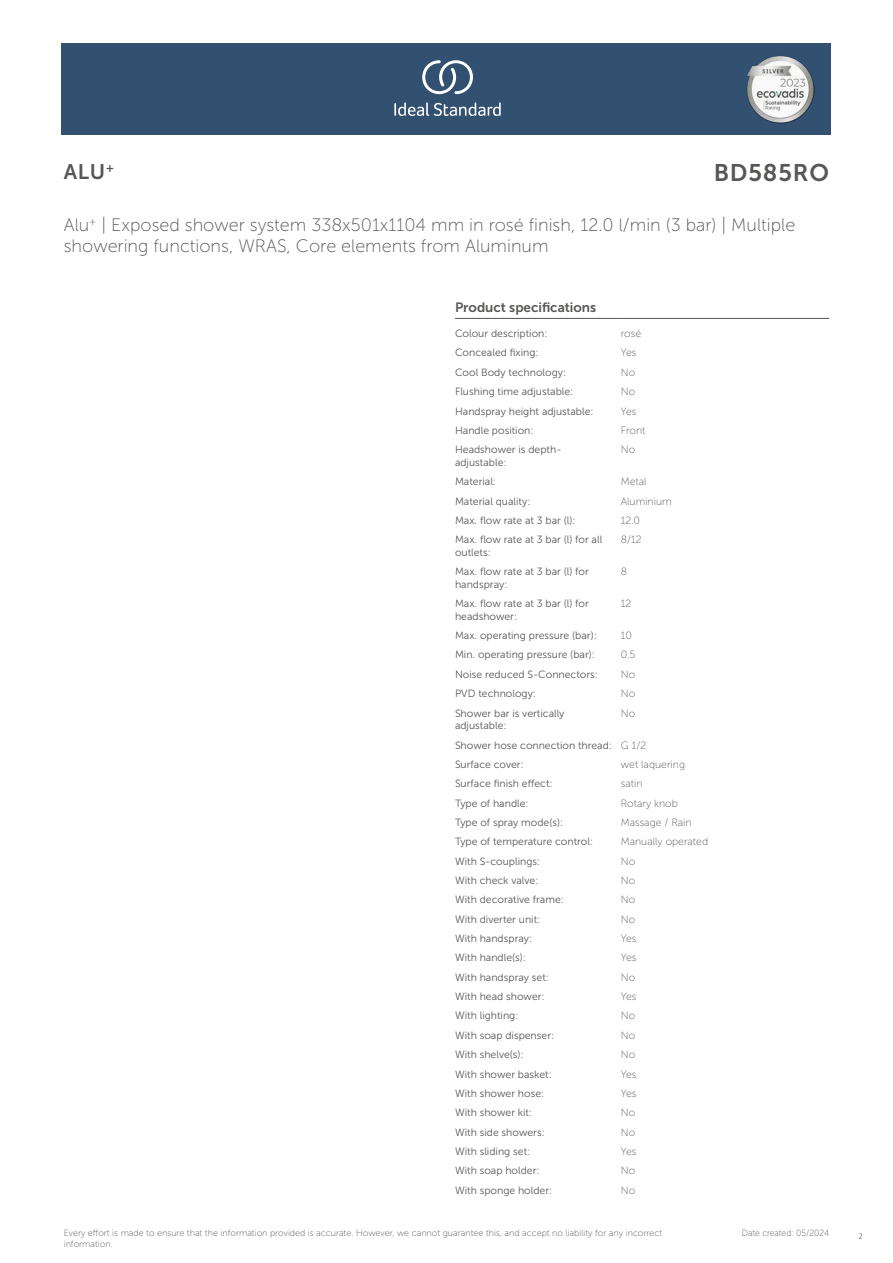
<style>
.page{position:relative;width:893px;height:1263px;background:#fff}
.page>*{position:absolute;margin:0;border:0;box-sizing:border-box;transform-origin:0 0}
.t1{font:24px "Museo Sans 700";letter-spacing:.035em;color:#575756}
.t2{font:21px "Museo Sans 700";color:#575756}
.t3{font:18px/21.6px "Museo Sans 100";color:#575756}
.t4{font:13.5px "Museo Sans 700";color:#575756}
.t5{font:10.5px/12.6px "Museo Sans 300";color:#575756}
.t6{font:10.5px "Museo Sans 100";color:#575756}
.t7{font:9px/10.8px "Museo Sans 100";color:#575756}
.t8{font:9px "Museo Sans 100";color:#575756;scale:.95 1}
.t9{font:300 9px "Calibri";color:#575756;scale:.95 1}
.s1{font-family:"Museo Sans 100"}
</style>
<div class="page">
<div style="left:62px;top:43px;width:769px;height:91px;background:#325070"></div>
<hr style="left:455px;top:318px;width:166px;height:1px;background:#575756">
<hr style="left:621px;top:318px;width:208px;height:1px;background:#575756">
<svg style="left:394px;top:102px;width:107px;height:14px"></svg>
<svg style="left:422px;top:60px;width:51px;height:34px"></svg>
<img style="left:746px;top:56px;width:68px;height:67px">
<h2 class="t2" style="left:64px;top:160px;width:52px">ALU<sup>+</sup></h2>
<h1 class="t1" style="left:714px;top:160px;width:117px">BD585RO</h1>
<h3 class="t3" style="left:64px;top:214px;width:733px">Alu<sup>+</sup> | Exposed shower system 338x501x1104 mm in rosé finish, 12.0 l/min (3 bar) | Multiple showering functions, WRAS, Core elements from Aluminum</h3>
<p class="t4" style="left:455px;top:300px;width:143px">Product specifications</p>
<p class="t5" style="left:455px;top:327px;width:94px">Colour description:</p>
<p class="t6" style="left:621px;top:328px;width:22px">rosé</p>
<p class="t5" style="left:455px;top:347px;width:85px">Concealed fixing:</p>
<p class="t6" style="left:621px;top:347px;width:17px">Yes</p>
<p class="t5" style="left:455px;top:366px;width:113px">Cool Body technology:</p>
<p class="t6" style="left:621px;top:367px;width:16px">No</p>
<p class="t5" style="left:455px;top:385px;width:120px">Flushing time adjustable:</p>
<p class="t6" style="left:621px;top:386px;width:16px">No</p>
<p class="t5" style="left:455px;top:405px;width:140px">Handspray height adjustable:</p>
<p class="t6" style="left:621px;top:405px;width:17px">Yes</p>
<p class="t5" style="left:455px;top:424px;width:80px">Handle position:</p>
<p class="t6" style="left:621px;top:425px;width:26px">Front</p>
<p class="t5" style="left:455px;top:443px;width:108px">Headshower is depth&shy;adjustable:</p>
<p class="t6" style="left:621px;top:444px;width:16px">No</p>
<p class="t5" style="left:455px;top:475px;width:43px">Material:</p>
<p class="t6" style="left:621px;top:476px;width:27px">Metal</p>
<p class="t5" style="left:455px;top:495px;width:77px">Material quality:</p>
<p class="t6" style="left:621px;top:495px;width:52px">Aluminium</p>
<p class="t5" style="left:455px;top:514px;width:122px">Max. flow rate at 3 bar (l):</p>
<p class="t6" style="left:621px;top:515px;width:21px">12.0</p>
<p class="t5" style="left:455px;top:533px;width:149px">Max. flow rate at 3 bar (l) for all outlets:</p>
<p class="t6" style="left:621px;top:534px;width:22px">8/12</p>
<p class="t5" style="left:455px;top:565px;width:135px">Max. flow rate at 3 bar (l) for handspray:</p>
<p class="t6" style="left:621px;top:566px;width:8px">8</p>
<p class="t5" style="left:455px;top:597px;width:135px">Max. flow rate at 3 bar (l) for headshower:</p>
<p class="t6" style="left:621px;top:598px;width:12px">12</p>
<p class="t5" style="left:455px;top:629px;width:143px">Max. operating pressure (bar):</p>
<p class="t6" style="left:621px;top:630px;width:13px">10</p>
<p class="t5" style="left:455px;top:649px;width:141px">Min. operating pressure (bar):</p>
<p class="t6" style="left:621px;top:649px;width:16px">0.5</p>
<p class="t5" style="left:455px;top:668px;width:144px">Noise reduced S-Connectors:</p>
<p class="t6" style="left:621px;top:669px;width:16px">No</p>
<p class="t5" style="left:455px;top:687px;width:82px">PVD technology:</p>
<p class="t6" style="left:621px;top:688px;width:16px">No</p>
<p class="t5" style="left:455px;top:707px;width:111px">Shower bar is vertically adjustable:</p>
<p class="t6" style="left:621px;top:707px;width:16px">No</p>
<p class="t5" style="left:455px;top:735px;width:193px;line-height:19.4px">Shower hose connection thread: <span class="s1">G 1/2<br></span>Surface cover:</p>
<p class="t6" style="left:621px;top:759px;width:66px">wet laquering</p>
<p class="t5" style="left:455px;top:777px;width:99px">Surface finish effect:</p>
<p class="t6" style="left:621px;top:778px;width:23px">satin</p>
<p class="t5" style="left:455px;top:797px;width:75px">Type of handle:</p>
<p class="t6" style="left:621px;top:797px;width:59px">Rotary knob</p>
<p class="t5" style="left:455px;top:816px;width:110px">Type of spray mode(s):</p>
<p class="t6" style="left:621px;top:817px;width:72px">Massage / Rain</p>
<p class="t5" style="left:455px;top:835px;width:140px">Type of temperature control:</p>
<p class="t6" style="left:621px;top:836px;width:89px">Manually operated</p>
<p class="t5" style="left:455px;top:855px;width:87px">With S-couplings:</p>
<p class="t6" style="left:621px;top:855px;width:16px">No</p>
<p class="t5" style="left:455px;top:874px;width:85px">With check valve:</p>
<p class="t6" style="left:621px;top:875px;width:16px">No</p>
<p class="t5" style="left:455px;top:893px;width:110px">With decorative frame:</p>
<p class="t6" style="left:621px;top:894px;width:16px">No</p>
<p class="t5" style="left:455px;top:913px;width:87px">With diverter unit:</p>
<p class="t6" style="left:621px;top:913px;width:16px">No</p>
<p class="t5" style="left:455px;top:932px;width:79px">With handspray:</p>
<p class="t6" style="left:621px;top:933px;width:17px">Yes</p>
<p class="t5" style="left:455px;top:951px;width:73px">With handle(s):</p>
<p class="t6" style="left:621px;top:952px;width:17px">Yes</p>
<p class="t5" style="left:455px;top:971px;width:95px">With handspray set:</p>
<p class="t6" style="left:621px;top:971px;width:16px">No</p>
<p class="t5" style="left:455px;top:990px;width:91px">With head shower:</p>
<p class="t6" style="left:621px;top:991px;width:17px">Yes</p>
<p class="t5" style="left:455px;top:1009px;width:65px">With lighting:</p>
<p class="t6" style="left:621px;top:1010px;width:16px">No</p>
<p class="t5" style="left:455px;top:1029px;width:101px">With soap dispenser:</p>
<p class="t6" style="left:621px;top:1030px;width:16px">No</p>
<p class="t5" style="left:455px;top:1048px;width:70px">With shelve(s):</p>
<p class="t6" style="left:621px;top:1049px;width:16px">No</p>
<p class="t5" style="left:455px;top:1068px;width:98px">With shower basket:</p>
<p class="t6" style="left:621px;top:1068px;width:17px">Yes</p>
<p class="t5" style="left:455px;top:1087px;width:91px">With shower hose:</p>
<p class="t6" style="left:621px;top:1088px;width:17px">Yes</p>
<p class="t5" style="left:455px;top:1106px;width:79px">With shower kit:</p>
<p class="t6" style="left:621px;top:1107px;width:16px">No</p>
<p class="t5" style="left:455px;top:1126px;width:91px">With side showers:</p>
<p class="t6" style="left:621px;top:1126px;width:16px">No</p>
<p class="t5" style="left:455px;top:1145px;width:77px">With sliding set:</p>
<p class="t6" style="left:621px;top:1146px;width:17px">Yes</p>
<p class="t5" style="left:455px;top:1164px;width:86px">With soap holder:</p>
<p class="t6" style="left:621px;top:1165px;width:16px">No</p>
<p class="t5" style="left:455px;top:1184px;width:99px">With sponge holder:</p>
<p class="t6" style="left:621px;top:1184px;width:16px">No</p>
<p class="t7" style="left:64px;top:1227px;width:600px">Every effort is made to ensure that the information provided is accurate. However, we cannot guarantee this, and accept no liability for any incorrect information.</p>
<p class="t8" style="left:742px;top:1228px;width:93px">Date created: 05/2024</p>
<p class="t9" style="left:858px;top:1230px;width:6px">2</p>
</div>
